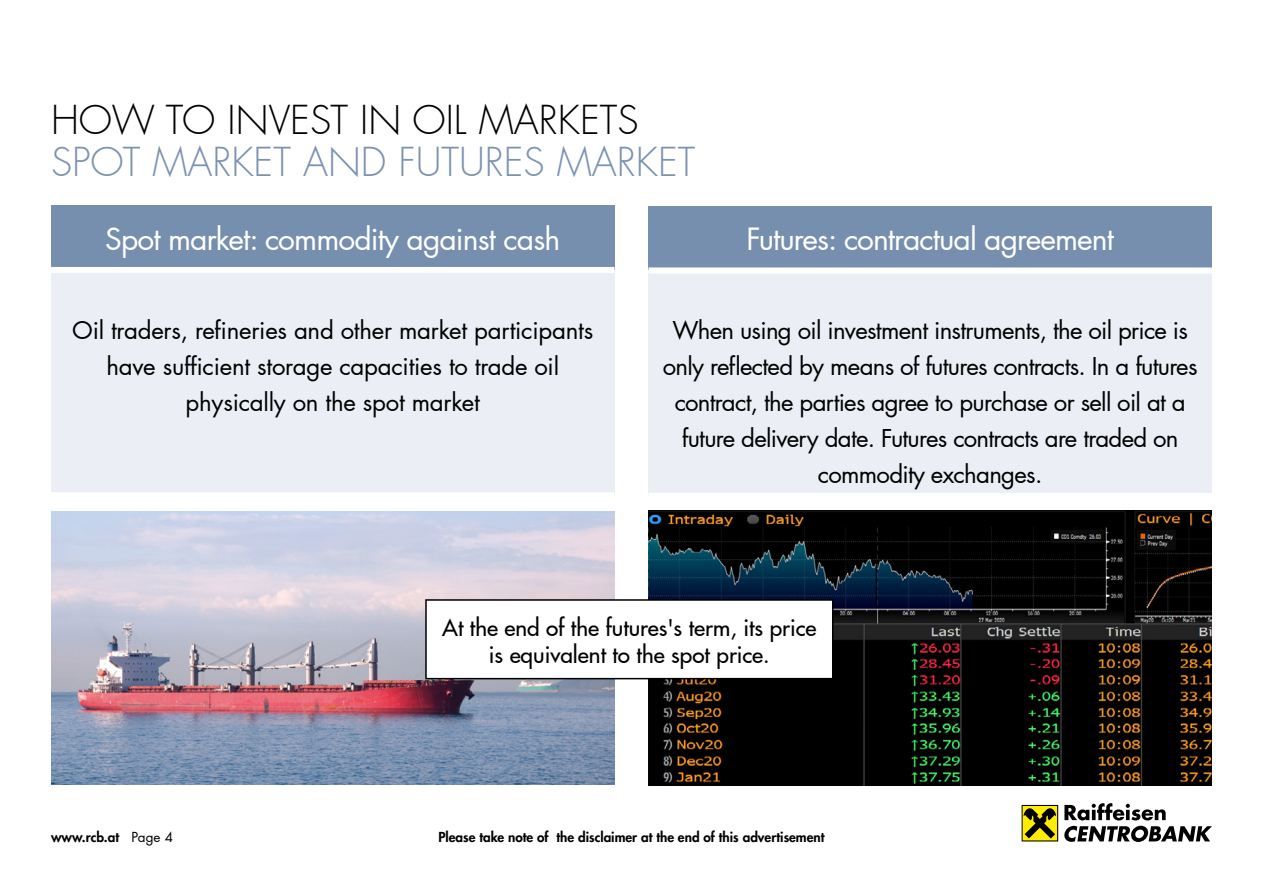
<style>
.page{position:relative;width:1263px;height:893px;background:#fff}
.page>*{position:absolute;margin:0;border:0;box-sizing:border-box;transform-origin:0 0}
.t1{font:300 39px "Futura LT Pro";color:#7c92b1}
.t2{font:300 39px "Futura LT Pro";color:#000}
.t3{font:30px "Futura LT Pro";letter-spacing:-.03em;color:#fff}
.t4{font:24px/36px "Futura LT Pro";letter-spacing:-.03em;color:#000;text-align:center}
.t5{font:24px/36px "Futura LT Pro";letter-spacing:-.01em;color:#000;text-align:center}
.t6{font:500 22.5px/27px "Futura LT Pro";color:#000;text-align:center}
.t7{font:800 13.5px "Futura LT Pro";color:#000}
.s1{font-weight:400}
</style>
<div class="page">
<svg style="left:1022px;top:805px;width:36px;height:36px"></svg>
<div style="left:1022px;top:806px;width:35px;height:34px;background:#ffed00"></div>
<svg style="left:1023px;top:808px;width:33px;height:30px"></svg>
<svg style="left:1064px;top:803px;width:102px;height:17px"></svg>
<svg style="left:1064px;top:826px;width:148px;height:16px"></svg>
<img style="left:51px;top:511px;width:563px;height:273px">
<img style="left:648px;top:511px;width:564px;height:274px">
<div style="left:51px;top:205px;width:563px;height:65px;background:#778fae"></div>
<div style="left:51px;top:270px;width:563px;height:225px;background:#ebeef5"></div>
<div style="left:51px;top:267px;width:563px;height:6px;background:#fff"></div>
<div style="left:51px;top:492px;width:563px;height:6px;background:#fff"></div>
<div style="left:648px;top:206px;width:564px;height:64px;background:#778fae"></div>
<div style="left:648px;top:270px;width:564px;height:226px;background:#ebeef5"></div>
<div style="left:648px;top:267px;width:564px;height:6px;background:#fff"></div>
<div style="left:648px;top:493px;width:564px;height:6px;background:#fff"></div>
<div style="left:426px;top:600px;width:407px;height:79px;background:#fff"></div>
<div style="left:425px;top:599px;width:408px;height:80px;border:2px solid #000"></div>
<h1 class="t2" style="left:51px;top:94px;width:589px">HOW TO INVEST IN OIL MARKETS</h1>
<h1 class="t1" style="left:51px;top:136px;width:646px">SPOT MARKET AND FUTURES MARKET</h1>
<p class="t3" style="left:105px;top:218px;width:456px">Spot market: commodity against cash</p>
<p class="t3" style="left:746px;top:219px;width:369px">Futures: contractual agreement</p>
<p class="t5" style="left:72px;top:311px;width:522px">Oil traders, refineries and other market participants have sufficient storage capacities to trade oil physically on the spot market</p>
<p class="t4" style="left:663px;top:312px;width:536px">When using oil investment instruments, the oil price is only reflected by means of futures contracts. In a futures contract, the parties agree to purchase or sell oil at a future delivery date. Futures contracts are traded on commodity exchanges.</p>
<p class="t6" style="left:442px;top:613px;width:376px">At the end of the futures's term, its price is equivalent to the spot price.</p>
<p class="t7" style="left:51px;top:827px;width:124px">www.rcb.at <span class="s1">Page 4</span></p>
<p class="t7" style="left:438px;top:827px;width:388px">Please take note of the disclaimer at the end of this advertisement</p>
</div>
